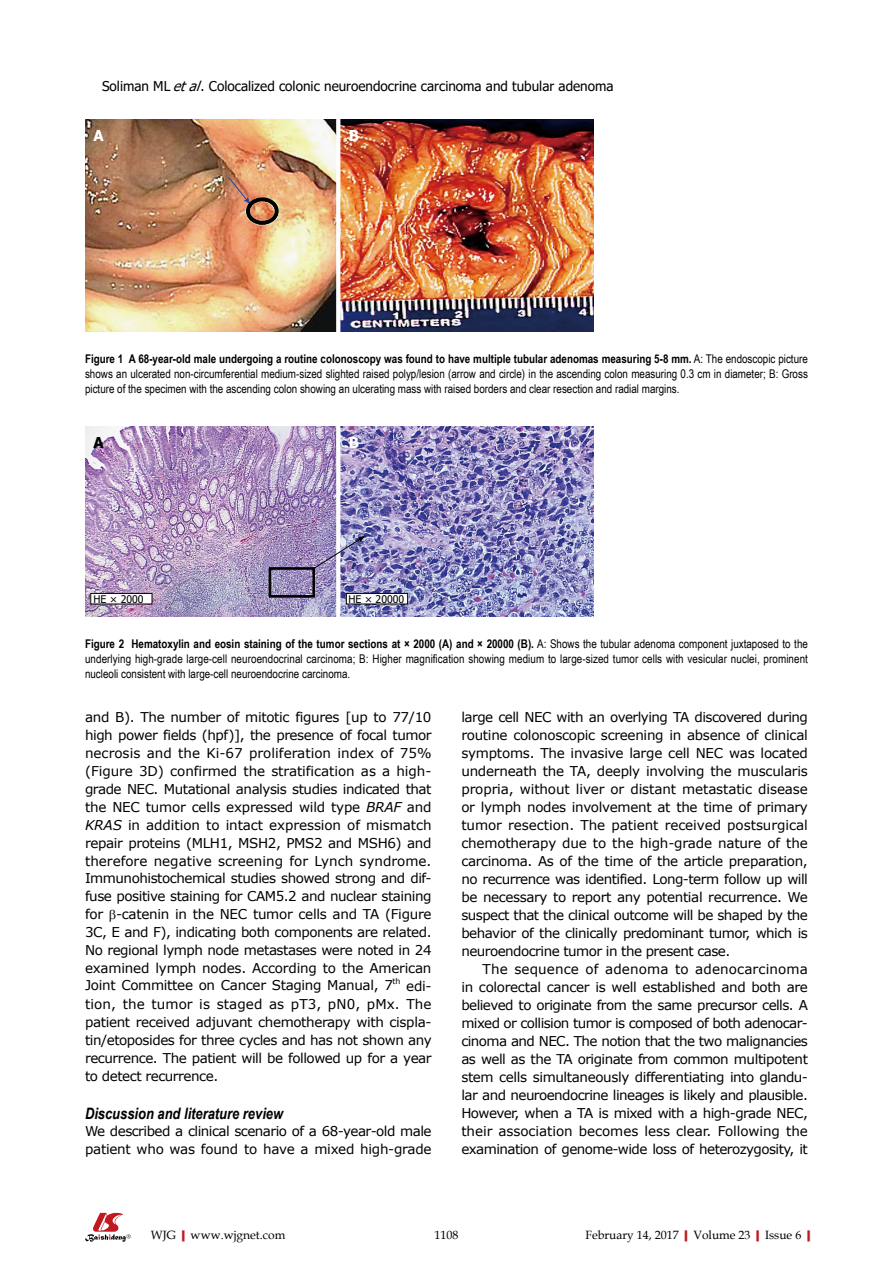
<style>
.page{position:relative;width:893px;height:1263px;background:#fff}
.page>*{position:absolute;margin:0;border:0;box-sizing:border-box;transform-origin:0 0}
.t1{font:italic 700 15.75px "Arial Narrow";color:#000}
.t2{font:700 15px "Tahoma";color:#fff}
.t3{font:700 15px "Tahoma";color:#000}
.t4{font:13.5px/18px "Verdana";letter-spacing:-.04em;color:#000;text-align:justify}
.t5{font:13.5px "Tahoma";color:#000}
.t6{font:12px/15px "Arial Narrow";color:#000;text-align:justify}
.t7{font:12px "Book Antiqua";color:#000}
.t8{font:10.5px "Tahoma";color:#000}
.t9{font:7.8px "Verdana";color:#000}
.s1{font-style:italic}
.s2{font-weight:700}
.s3{font-weight:700;color:#c01a20}
</style>
<div class="page">
<svg style="left:85px;top:1213px;width:46px;height:29px"></svg>
<img style="left:85px;top:119px;width:509px;height:213px">
<svg style="left:336px;top:119px;width:4px;height:213px"></svg>
<svg style="left:228px;top:177px;width:22px;height:27px"></svg>
<div style="left:246px;top:197px;width:33px;height:28px;border:4px solid #000;border-radius:50%"></div>
<img style="left:85px;top:427px;width:509px;height:189px">
<svg style="left:336px;top:426px;width:4px;height:191px"></svg>
<img style="left:269px;top:536px;width:95px;height:61px">
<div style="left:91px;top:593px;width:61px;height:11px;background:#fff"></div>
<div style="left:91px;top:593px;width:61px;height:11px;border:1px solid #000"></div>
<div style="left:346px;top:593px;width:62px;height:11px;background:#fff"></div>
<div style="left:346px;top:593px;width:62px;height:11px;border:1px solid #000"></div>
<p class="t5" style="left:102px;top:77px;width:513px">Soliman ML <span class="s1">etal</span>. Colocalized colonic neuroendocrine carcinoma and tubular adenoma</p>
<p class="t2" style="left:94px;top:125px;width:12px">A</p>
<p class="t2" style="left:349px;top:125px;width:12px">B</p>
<p class="t6" style="left:85px;top:351px;width:724px"><span class="s2">Figure 1 A 68-year-old male undergoing a routine colonoscopy was found to have multiple tubular adenomas measuring 5-8 mm.</span> A: The endoscopic picture shows an ulcerated non-circumferential medium-sized slighted raised polyp/lesion (arrow and circle) in the ascending colon measuring 0.3 cm in diameter; B: Gross picture of the specimen with the ascending colon showing an ulcerating mass with raised borders and clear resection and radial margins.</p>
<p class="t3" style="left:94px;top:432px;width:12px">A</p>
<p class="t2" style="left:349px;top:432px;width:12px">B</p>
<p class="t8" style="left:94px;top:592px;width:52px">HE × 2000</p>
<p class="t8" style="left:348px;top:592px;width:57px">HE × 20000</p>
<p class="t6" style="left:85px;top:636px;width:724px"><span class="s2">Figure 2 Hematoxylin and eosin staining of the tumor sections at × 2000 (A) and × 20000 (B).</span> A: Shows the tubular adenoma component juxtaposed to the underlying high-grade large-cell neuroendocrinal carcinoma; B: Higher magnification showing medium to large-sized tumor cells with vesicular nuclei, prominent nucleoli consistent with large-cell neuroendocrine carcinoma.</p>
<p class="t4" style="left:85px;top:708px;width:348px">and B). The number of mitotic figures [up to 77/10 high power fields (hpf)], the presence of focal tumor necrosis and the Ki-67 proliferation index of 75% (Figure 3D) confirmed the stratification as a high&shy;grade NEC. Mutational analysis studies indicated that the NEC tumor cells expressed wild type <span class="s1">BRAF</span> and <span class="s1">KRAS</span> in addition to intact expression of mismatch repair proteins (MLH1, MSH2, PMS2 and MSH6) and therefore negative screening for Lynch syndrome.<br>Immunohistochemical studies showed strong and dif&shy;fuse positive staining for CAM5.2 and nuclear staining for -catenin in the NEC tumor cells and TA (Figure 3C, E and F), indicating both components are related.<br>No regional lymph node metastases were noted in 24 examined lymph nodes. According to the American Joint Committee on Cancer Staging Manual, 7</p>
<p class="t9" style="left:393px;top:975px;width:9px">th</p>
<p class="t4" style="left:85px;top:976px;width:348px;text-indent:321px">edi&shy;tion, the tumor is staged as pT3, pN0, pMx. The patient received adjuvant chemotherapy with cispla&shy;tin/etoposides for three cycles and has not shown any recurrence. The patient will be followed up for a year to detect recurrence.</p>
<p class="t1" style="left:85px;top:1102px;width:200px">Discussion and literature review</p>
<p class="t4" style="left:85px;top:1122px;width:348px">We described a clinical scenario of a 68-year-old male patient who was found to have a mixed high-grade</p>
<p class="t4" style="left:461px;top:708px;width:348px">large cell NEC with an overlying TA discovered during routine colonoscopic screening in absence of clinical symptoms. The invasive large cell NEC was located underneath the TA, deeply involving the muscularis propria, without liver or distant metastatic disease or lymph nodes involvement at the time of primary tumor resection. The patient received postsurgical chemotherapy due to the high-grade nature of the carcinoma. As of the time of the article preparation, no recurrence was identified. Long-term follow up will be necessary to report any potential recurrence. We suspect that the clinical outcome will be shaped by the behavior of the clinically predominant tumor, which is neuroendocrine tumor in the present case.</p>
<p class="t4" style="left:461px;top:960px;width:348px;text-align:left;text-indent:21px">The sequence of adenoma to adenocarcinoma in colorectal cancer is well established and both are believed to originate from the same precursor cells. A mixed or collision tumor is composed of both adenocar&shy;cinoma and NEC. The notion that the two malignancies as well as the TA originate from common multipotent stem cells simultaneously differentiating into glandu&shy;lar and neuroendocrine lineages is likely and plausible.<br>However, when a TA is mixed with a high-grade NEC, their association becomes less clear. Following the examination of genome-wide loss of heterozygosity, it</p>
<p class="t7" style="left:151px;top:1226px;width:136px">WJG<span class="s3">|</span>www.wjgnet.com</p>
<p class="t7" style="left:434px;top:1226px;width:25px">1108</p>
<p class="t7" style="left:585px;top:1226px;width:232px">February 14, 2017<span class="s3">|</span>Volume 23<span class="s3">|</span>Issue 6<span class="s3">|</span></p>
</div>
